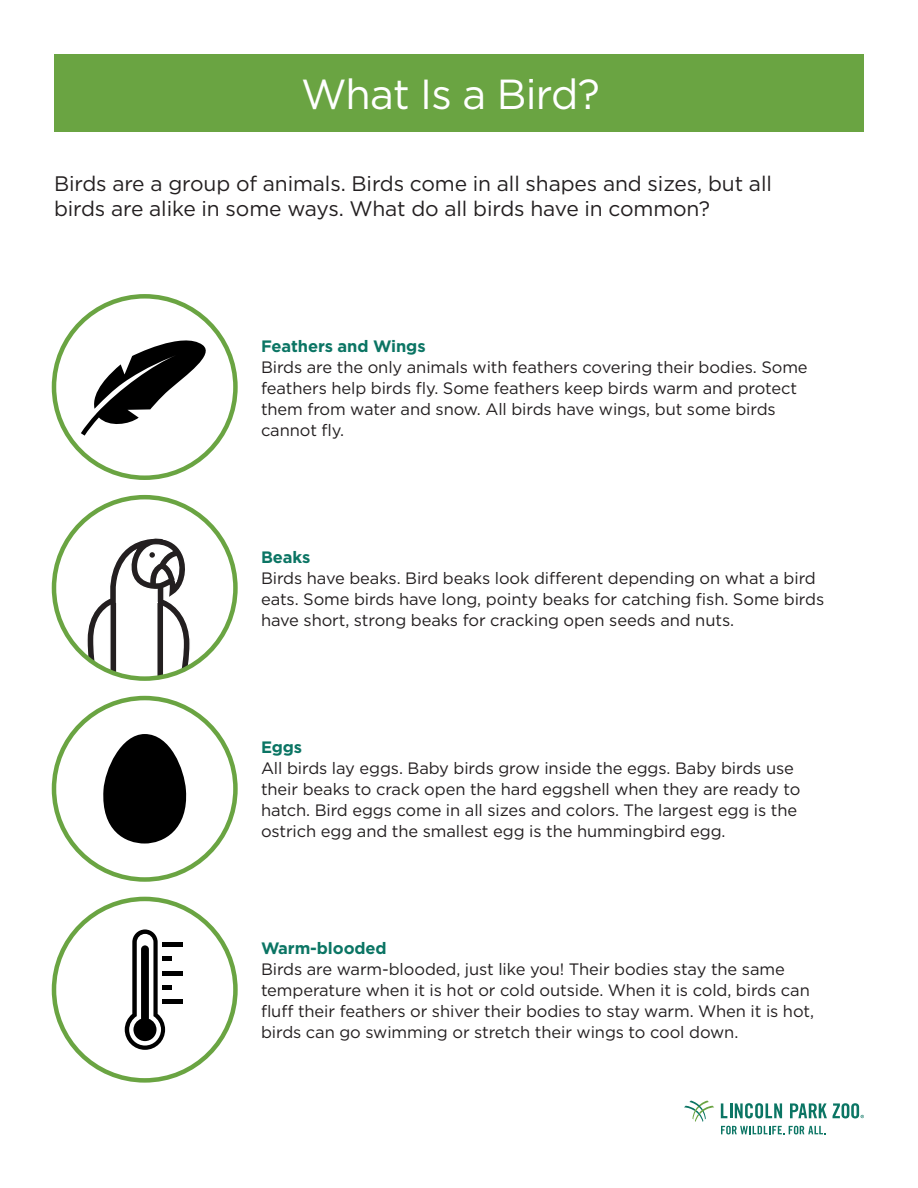
<style>
.page{position:relative;width:918px;height:1188px;background:#fff}
.page>*{position:absolute;margin:0;border:0;box-sizing:border-box;transform-origin:0 0}
.t1{font:42px "Gotham";letter-spacing:-.015em;color:#fff}
.Body{font:21px/25.5px "Gotham";letter-spacing:-.005em;color:#231f20}
.Body-2{font:16.5px/21px "Gotham";letter-spacing:-.005em;color:#231f20}
.Body-3{font:700 16.5px "Gotham";letter-spacing:-.005em;color:#0b7564}
.s1{font-weight:700;color:#0b7564}
</style>
<div class="page">
<svg style="left:684px;top:1101px;width:30px;height:21px"></svg>
<svg style="left:721px;top:1103px;width:61px;height:15px"></svg>
<svg style="left:790px;top:1103px;width:37px;height:15px"></svg>
<svg style="left:721px;top:1126px;width:105px;height:8px"></svg>
<svg style="left:833px;top:1103px;width:31px;height:15px"></svg>
<div style="left:54px;top:54px;width:810px;height:77px;background:#6aa442"></div>
<div style="left:52px;top:294px;width:186px;height:186px;border:4px solid #6aa442;border-radius:50%"></div>
<div style="left:52px;top:696px;width:186px;height:186px;border:4px solid #6aa442;border-radius:50%"></div>
<svg style="left:85px;top:538px;width:107px;height:141px"></svg>
<div style="left:149px;top:551px;width:7px;height:7px;background:#231f20;border-radius:50%"></div>
<div style="left:148px;top:551px;width:8px;height:8px;border:2px solid #fff;border-radius:50%"></div>
<div style="left:52px;top:495px;width:186px;height:186px;border:4px solid #6aa442;border-radius:50%"></div>
<div style="left:52px;top:897px;width:186px;height:186px;border:4px solid #6aa442;border-radius:50%"></div>
<svg style="left:125px;top:929px;width:40px;height:121px"></svg>
<div style="left:162px;top:942px;width:21px;height:5px;background:#000"></div>
<hr style="left:162px;top:957px;width:10px;height:4px;background:#000">
<hr style="left:162px;top:971px;width:21px;height:4px;background:#000">
<div style="left:162px;top:985px;width:10px;height:5px;background:#000"></div>
<hr style="left:162px;top:1000px;width:21px;height:4px;background:#000">
<svg style="left:103px;top:734px;width:84px;height:110px"></svg>
<svg style="left:81px;top:330px;width:134px;height:106px"></svg>
<p class="t1" style="left:301px;top:68px;width:300px">What Is a Bird?</p>
<p class="Body" style="left:54px;top:170px;width:719px">Birds are a group of animals. Birds come in all shapes and sizes, but all birds are alike in some ways. What do all birds have in common?</p>
<p class="Body-2" style="left:261px;top:335px;width:548px"><span class="s1">Feathers and Wings<br></span>Birds are the only animals with feathers covering their bodies. Some</p>
<p class="Body-2" style="left:261px;top:377px;width:538px">feathers help birds fly. Some feathers keep birds warm and protect</p>
<p class="Body-2" style="left:261px;top:398px;width:516px">them from water and snow. All birds have wings, but some birds</p>
<p class="Body-2" style="left:261px;top:419px;width:85px">cannot fly.</p>
<p class="Body-3" style="left:261px;top:546px;width:51px">Beaks</p>
<p class="Body-2" style="left:261px;top:567px;width:556px">Birds have beaks. Bird beaks look different depending on what a bird</p>
<p class="Body-2" style="left:261px;top:588px;width:565px">eats. Some birds have long, pointy beaks for catching fish. Some birds</p>
<p class="Body-2" style="left:261px;top:609px;width:475px">have short, strong beaks for cracking open seeds and nuts.</p>
<p class="Body-3" style="left:261px;top:737px;width:43px">Eggs</p>
<p class="Body-2" style="left:261px;top:758px;width:534px">All birds lay eggs. Baby birds grow inside the eggs. Baby birds use</p>
<p class="Body-2" style="left:261px;top:779px;width:541px">their beaks to crack open the hard eggshell when they are ready to</p>
<p class="Body-2" style="left:261px;top:800px;width:538px">hatch. Bird eggs come in all sizes and colors. The largest egg is the</p>
<p class="Body-2" style="left:261px;top:821px;width:466px">ostrich egg and the smallest egg is the hummingbird egg.</p>
<p class="Body-3" style="left:261px;top:937px;width:127px">Warm-blooded</p>
<p class="Body-2" style="left:261px;top:959px;width:525px">Birds are warm-blooded, just like you! Their bodies stay the same</p>
<p class="Body-2" style="left:261px;top:980px;width:550px">temperature when it is hot or cold outside. When it is cold, birds can</p>
<p class="Body-2" style="left:261px;top:1001px;width:555px">fluff their feathers or shiver their bodies to stay warm. When it is hot,</p>
<p class="Body-2" style="left:261px;top:1022px;width:479px">birds can go swimming or stretch their wings to cool down.</p>
</div>
